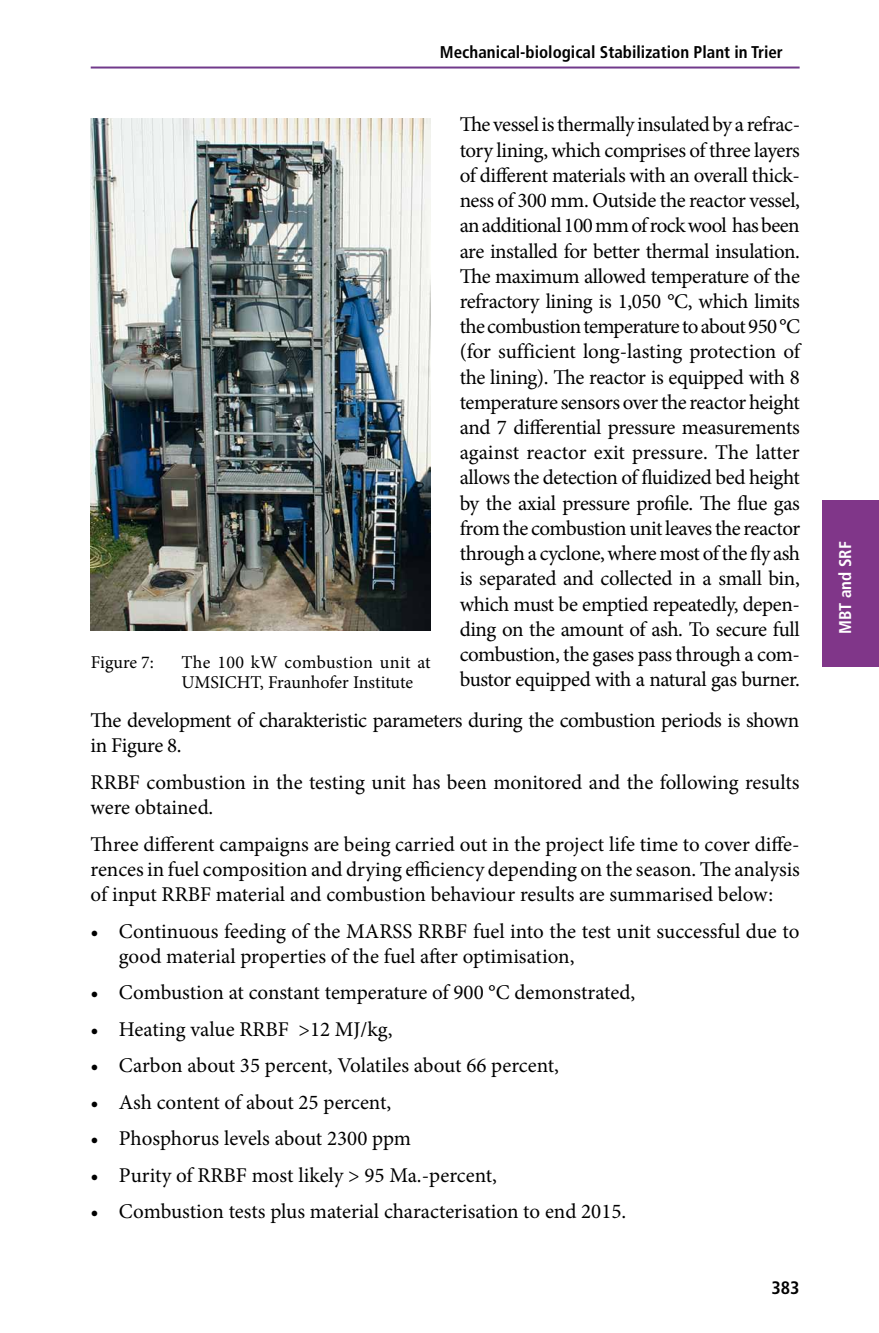
<style>
.page{position:relative;width:879px;height:1333px;background:#fff}
.page>*{position:absolute;margin:0;border:0;box-sizing:border-box;transform-origin:0 0}
.t1{font:21px/25.2px "Minion Pro";letter-spacing:-.005em;color:#000;text-align:justify}
.t2{font:21px/25.2px "Minion Pro";letter-spacing:-.025em;color:#000}
.t3{font:18px/20px "Minion Pro";color:#000}
.t4{font:700 condensed 18px "Frutiger";color:#000}
.t5{font:700 condensed 17px "Frutiger";color:#000}
.t6{font:700 condensed 17px "Frutiger";color:#fff}
</style>
<div class="page">
<hr style="left:91px;top:66px;width:708px;height:2px;background:#713a8b">
<div style="left:822px;top:500px;width:57px;height:167px;background:#803689"></div>
<img style="left:91px;top:118px;width:340px;height:513px">
<p class="t5" style="left:440px;top:42px;width:344px">Mechanical-biological Stabilization Plant in Trier</p>
<p class="t1" style="left:460px;top:112px;width:342px">The vessel is thermally insulated by a refrac&shy;tory lining, which comprises of three layers of different materials with an overall thick&shy;ness of 300 mm. Outside the reactor vessel, an additional 100 mm of rock wool has been are installed for better thermal insulation.<br>The maximum allowed temperature of the refractory lining is 1,050 °C, which limits the combustion temperature to about 950 °C (for sufficient long-lasting protection of the lining). The reactor is equipped with 8 temperature sensors over the reactor height and 7 differential pressure measurements against reactor exit pressure. The latter allows the detection of fluidized bed height by the axial pressure profile. The flue gas from the combustion unit leaves the reactor through a cyclone, where most of the fly ash is separated and collected in a small bin, which must be emptied repeatedly, depen&shy;ding on the amount of ash. To secure full combustion, the gases pass through a com&shy;bustor equipped with a natural gas burner.</p>
<p class="t3" style="left:91px;top:652px;width:65px">Figure 7:</p>
<p class="t3" style="left:181px;top:652px;width:251px">The 100 kW combustion unit at<br>UMSICHT, Fraunhofer Institute</p>
<p class="t2" style="left:91px;top:708px;width:710px">The development of charakteristic parameters during the combustion periods is shown in Figure 8.</p>
<p class="t1" style="left:91px;top:769px;width:710px">RRBF combustion in the testing unit has been monitored and the following results were obtained.</p>
<p class="t1" style="left:91px;top:831px;width:711px">Three different campaigns are being carried out in the project life time to cover diffe&shy;rences in fuel composition and drying efficiency depending on the season. The analysis of input RRBF material and combustion behaviour results are summarised below:</p>
<p class="t1" style="left:119px;top:918px;width:682px;text-indent:-28px">• Continuous feeding of the MARSS RRBF fuel into the test unit successful due to good material properties of the fuel after optimisation,</p>
<p class="t1" style="left:91px;top:980px;width:546px">• Combustion at constant temperature of 900 °C demonstrated,</p>
<p class="t1" style="left:91px;top:1016px;width:303px">• Heating value RRBF &gt;12 MJ/kg,</p>
<p class="t1" style="left:91px;top:1053px;width:470px">• Carbon about 35 percent, Volatiles about 66 percent,</p>
<p class="t1" style="left:91px;top:1089px;width:302px">• Ash content of about 25 percent,</p>
<p class="t1" style="left:91px;top:1126px;width:322px">• Phosphorus levels about 2300 ppm</p>
<p class="t1" style="left:91px;top:1162px;width:408px">• Purity of RRBF most likely &gt; 95 Ma.-percent,</p>
<p class="t1" style="left:91px;top:1199px;width:537px">• Combustion tests plus material characterisation to end 2015.</p>
<p class="t4" style="left:771px;top:1276px;width:30px">383</p>
<p class="t6" style="left:835px;top:634px;width:94px;rotate:-90deg">MBT and SRF</p>
</div>
